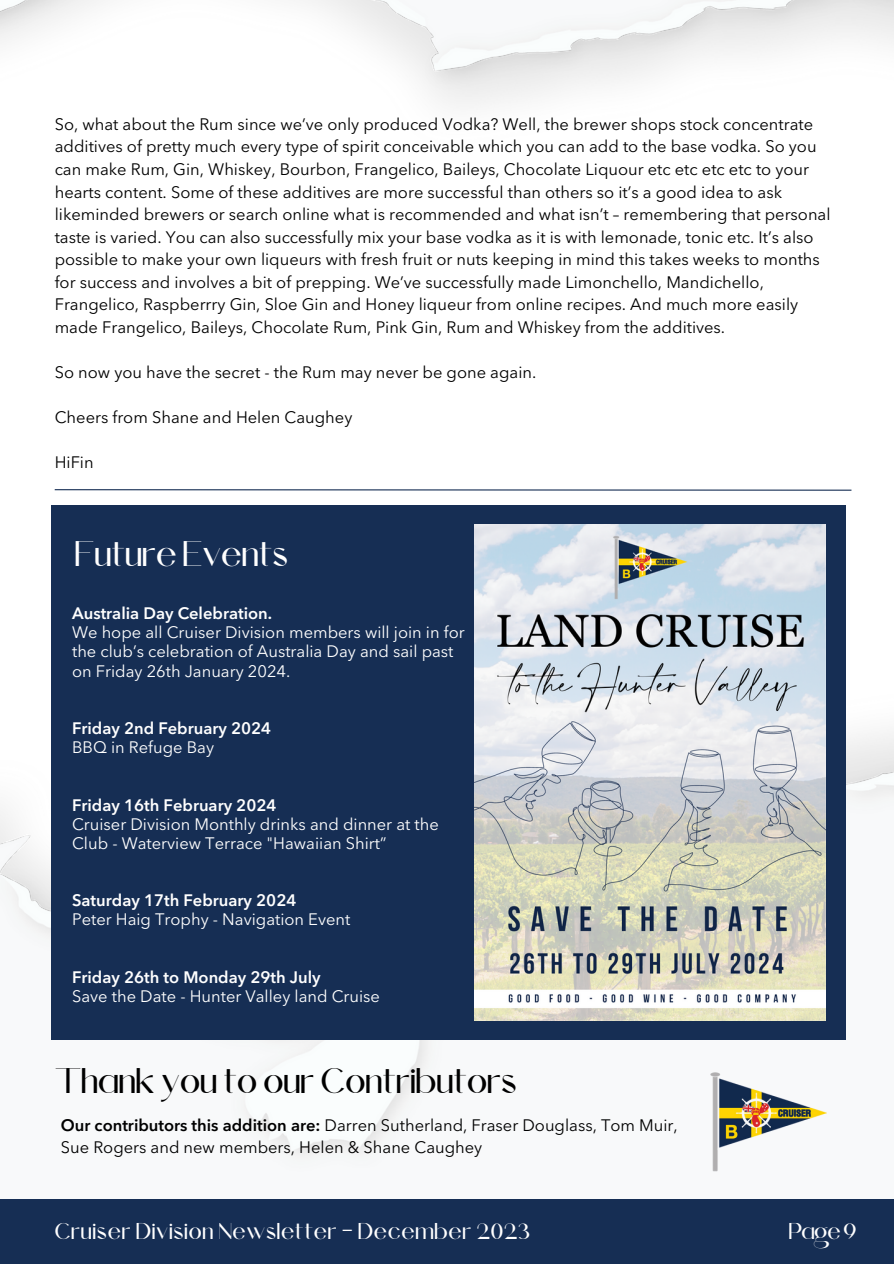
<style>
.page{position:relative;width:894px;height:1264px;background:#fff}
.page>*{position:absolute;margin:0;border:0;box-sizing:border-box;transform-origin:0 0}
.t1{font:21px "Alokary";letter-spacing:.05em;color:#000}
.t2{font:21px "Alokary";letter-spacing:.05em;color:#fff}
.t3{font:16.5px/22.5px "Avenir Next LT Pro";color:#000}
.t4{font:16.5px/19.2px "Avenir Next LT Pro";color:#fff}
.t5{font:600 16.5px/19.2px "Avenir Next LT Pro";color:#fff}
.t6{font:13.5px "Alokary";letter-spacing:.1em;color:#fff}
.s1{font-weight:600}
.s2{font-weight:400}
</style>
<div class="page">
<img style="left:0;top:0;width:893px;height:1160px">
<div style="left:0;top:1199px;width:893px;height:64px;background:#162e54"></div>
<svg style="left:54px;top:488px;width:798px;height:3px"></svg>
<div style="left:51px;top:505px;width:794px;height:535px;background:#162e54"></div>
<img style="left:474px;top:524px;width:351px;height:496px">
<img style="left:710px;top:1072px;width:115px;height:100px">
<h2 class="t3" style="left:55px;top:114px;width:777px">So, what about the Rum since we’ve only produced Vodka? Well, the brewer shops stock concentrate additives of pretty much every type of spirit conceivable which you can add to the base vodka. So you can make Rum, Gin, Whiskey, Bourbon, Frangelico, Baileys, Chocolate Liquour etc etc etc etc to your hearts content. Some of these additives are more successful than others so it’s a good idea to ask likeminded brewers or search online what is recommended and what isn’t – remembering that personal taste is varied. You can also successfully mix your base vodka as it is with lemonade, tonic etc. It’s also possible to make your own liqueurs with fresh fruit or nuts keeping in mind this takes weeks to months for success and involves a bit of prepping. We’ve successfully made Limonchello, Mandichello, Frangelico, Raspberrry Gin, Sloe Gin and Honey liqueur from online recipes. And much more easily made Frangelico, Baileys, Chocolate Rum, Pink Gin, Rum and Whiskey from the additives.</h2>
<h2 class="t3" style="left:55px;top:362px;width:483px">So now you have the secret - the Rum may never be gone again.</h2>
<p class="t3" style="left:55px;top:407px;width:299px">Cheers from Shane and Helen Caughey</p>
<h1 class="t3" style="left:55px;top:452px;width:40px">HiFin</h1>
<h2 class="t2" style="left:75px;top:546px;width:213px">Future Events</h2>
<h2 class="t4" style="left:72px;top:605px;width:394px"><span class="s1">Australia Day Celebration.<br></span>We hope all Cruiser Division members will join in for the club’s celebration of Australia Day and sail past on Friday 26th January 2024.</h2>
<h2 class="t5" style="left:72px;top:720px;width:201px">Friday 2nd February 2024<br><span class="s2">BBQ in Refuge Bay</span></h2>
<h2 class="t4" style="left:72px;top:796px;width:368px"><span class="s1">Friday 16th February 2024<br></span>Cruiser Division Monthly drinks and dinner at the<br>Club - Waterview Terrace "Hawaiian Shirt”</h2>
<h2 class="t5" style="left:72px;top:892px;width:226px">Saturday 17th February 2024</h2>
<p class="t4" style="left:72px;top:911px;width:280px">Peter Haig Trophy - Navigation Event</p>
<p class="t5" style="left:72px;top:968px;width:250px">Friday 26th to Monday 29th July</p>
<h1 class="t4" style="left:72px;top:988px;width:309px">Save the Date - Hunter Valley land Cruise</h1>
<p class="t1" style="left:55px;top:1073px;width:462px">Thank you to our Contributors</p>
<p class="t3" style="left:61px;top:1115px;width:618px"><span class="s1">Our contributors this addition are:</span> Darren Sutherland, Fraser Douglass, Tom Muir,<br>Sue Rogers and new members, Helen &amp; Shane Caughey</p>
<h2 class="t6" style="left:55px;top:1226px;width:476px">Cruiser Division Newsletter - December 2023</h2>
<h2 class="t6" style="left:788px;top:1226px;width:68px">Page 9</h2>
</div>
